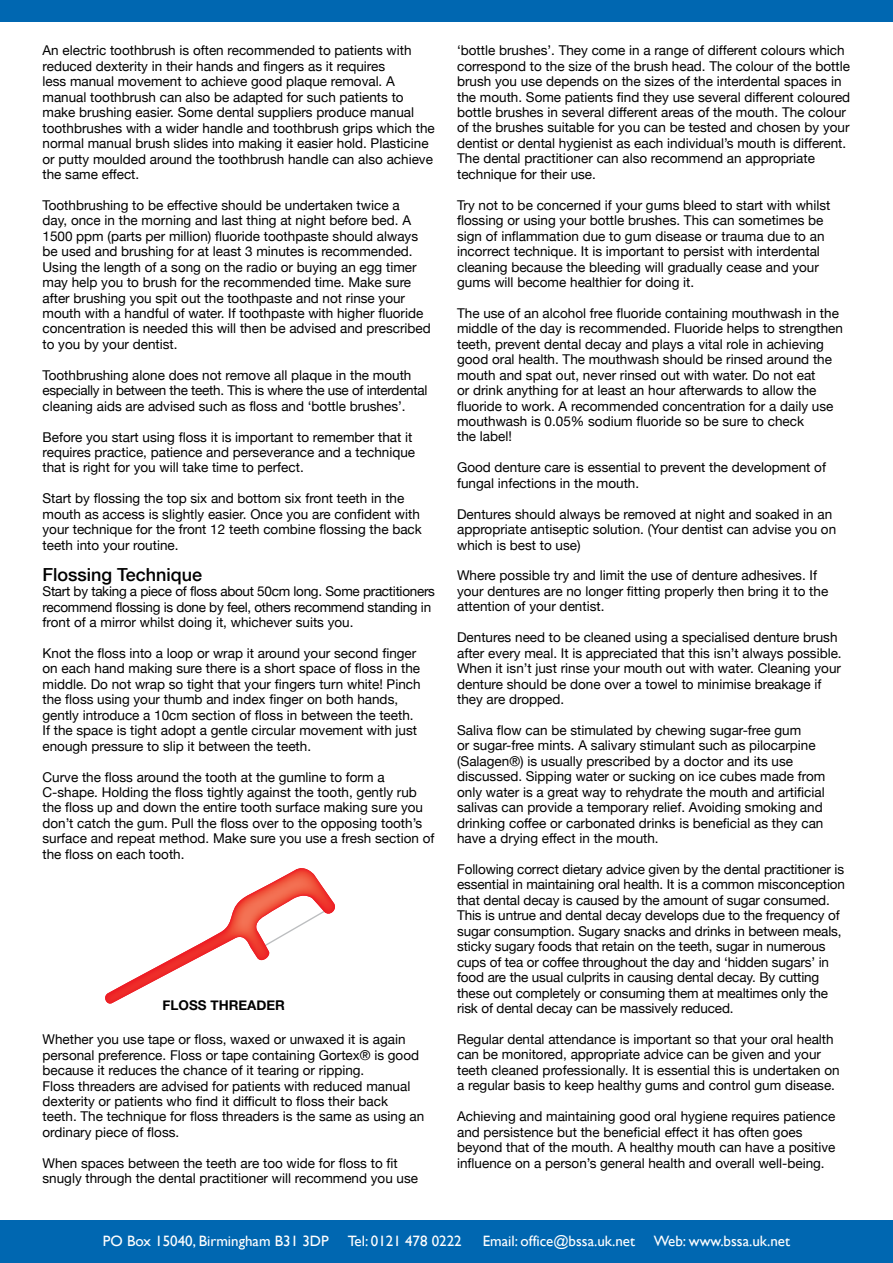
<style>
.page{position:relative;width:893px;height:1263px;background:#fff}
.page>*{position:absolute;margin:0;border:0;box-sizing:border-box;transform-origin:0 0}
.t1{font:500 18px "Helvetica Neue";color:#000}
.t2{font:15px "Gill Sans";color:#fff}
.t3{font:13.5px/15.5px "Helvetica Neue";color:#000}
.t4{font:13.5px/15.5px "Helvetica Neue";letter-spacing:-.02em;color:#000}
.t5{font:700 13.5px "Helvetica Neue";color:#000}
</style>
<div class="page">
<div style="left:0;top:1220px;width:893px;height:43px;background:#0067b1"></div>
<div style="left:0;top:0;width:893px;height:21px;background:#0067b1"></div>
<img style="left:105px;top:868px;width:230px;height:135px">
<p class="t3" style="left:43px;top:43px;width:394px">An electric toothbrush is often recommended to patients with reduced dexterity in their hands and fingers as it requires<br>less manual movement to achieve good plaque removal. A manual toothbrush can also be adapted for such patients to make brushing easier. Some dental suppliers produce manual toothbrushes with a wider handle and toothbrush grips which the normal manual brush slides into making it easier hold. Plasticine or putty moulded around the toothbrush handle can also achieve the same effect.</p>
<p class="t3" style="left:43px;top:197px;width:390px">Toothbrushing to be effective should be undertaken twice a<br>day, once in the morning and last thing at night before bed. A 1500 ppm (parts per million) fluoride toothpaste should always be used and brushing for at least 3 minutes is recommended.<br>Using the length of a song on the radio or buying an egg timer may help you to brush for the recommended time. Make sure after brushing you spit out the toothpaste and not rinse your mouth with a handful of water. If toothpaste with higher fluoride concentration is needed this will then be advised and prescribed to you by your dentist.</p>
<p class="t3" style="left:43px;top:367px;width:386px">Toothbrushing alone does not remove all plaque in the mouth especially in between the teeth. This is where the use of interdental cleaning aids are advised such as floss and ‘bottle brushes’.</p>
<p class="t3" style="left:43px;top:429px;width:374px">Before you start using floss it is important to remember that it requires practice, patience and perseverance and a technique that is right for you will take time to perfect.</p>
<p class="t3" style="left:43px;top:491px;width:381px">Start by flossing the top six and bottom six front teeth in the mouth as access is slightly easier. Once you are confident with your technique for the front 12 teeth combine flossing the back teeth into your routine.</p>
<h1 class="t1" style="left:43px;top:563px;width:161px">Flossing Technique</h1>
<p class="t4" style="left:43px;top:583px;width:394px">Start by taking a piece of floss about 50cm long. Some practitioners recommend flossing is done by feel, others recommend standing in front of a mirror whilst doing it, whichever suits you.</p>
<p class="t3" style="left:43px;top:645px;width:380px">Knot the floss into a loop or wrap it around your second finger on each hand making sure there is a short space of floss in the middle. Do not wrap so tight that your fingers turn white! Pinch the floss using your thumb and index finger on both hands, gently introduce a 10cm section of floss in between the teeth.<br>If the space is tight adopt a gentle circular movement with just enough pressure to slip it between the teeth.</p>
<p class="t3" style="left:43px;top:769px;width:393px">Curve the floss around the tooth at the gumline to form a C-shape. Holding the floss tightly against the tooth, gently rub the floss up and down the entire tooth surface making sure you don’t catch the gum. Pull the floss over to the opposing tooth’s surface and repeat method. Make sure you use a fresh section of the floss on each tooth.</p>
<p class="t5" style="left:163px;top:997px;width:124px">FLOSS THREADER</p>
<p class="t3" style="left:43px;top:1031px;width:383px">Whether you use tape or floss, waxed or unwaxed it is again personal preference. Floss or tape containing Gortex® is good because it reduces the chance of it tearing or ripping.<br>Floss threaders are advised for patients with reduced manual dexterity or patients who find it difficult to floss their back teeth. The technique for floss threaders is the same as using an ordinary piece of floss.</p>
<p class="t3" style="left:43px;top:1155px;width:377px">When spaces between the teeth are too wide for floss to fit snugly through the dental practitioner will recommend you use</p>
<p class="t3" style="left:457px;top:43px;width:395px">‘bottle brushes’. They come in a range of different colours which correspond to the size of the brush head. The colour of the bottle brush you use depends on the sizes of the interdental spaces in the mouth. Some patients find they use several different coloured bottle brushes in several different areas of the mouth. The colour of the brushes suitable for you can be tested and chosen by your dentist or dental hygienist as each individual’s mouth is different.<br>The dental practitioner can also recommend an appropriate technique for their use.</p>
<p class="t3" style="left:457px;top:197px;width:375px">Try not to be concerned if your gums bleed to start with whilst flossing or using your bottle brushes. This can sometimes be sign of inflammation due to gum disease or trauma due to an incorrect technique. It is important to persist with interdental cleaning because the bleeding will gradually cease and your gums will become healthier for doing it.</p>
<p class="t3" style="left:457px;top:305px;width:387px">The use of an alcohol free fluoride containing mouthwash in the middle of the day is recommended. Fluoride helps to strengthen teeth, prevent dental decay and plays a vital role in achieving good oral health. The mouthwash should be rinsed around the mouth and spat out, never rinsed out with water. Do not eat<br>or drink anything for at least an hour afterwards to allow the fluoride to work. A recommended concentration for a daily use mouthwash is 0.05% sodium fluoride so be sure to check<br>the label!</p>
<p class="t3" style="left:457px;top:460px;width:370px">Good denture care is essential to prevent the development of fungal infections in the mouth.</p>
<p class="t3" style="left:457px;top:506px;width:381px">Dentures should always be removed at night and soaked in an appropriate antiseptic solution. (Your dentist can advise you on which is best to use)</p>
<p class="t3" style="left:457px;top:568px;width:373px">Where possible try and limit the use of denture adhesives. If your dentures are no longer fitting properly then bring it to the attention of your dentist.</p>
<p class="t3" style="left:457px;top:630px;width:386px">Dentures need to be cleaned using a specialised denture brush after every meal. It is appreciated that this isn’t always possible.<br>When it isn’t just rinse your mouth out with water. Cleaning your denture should be done over a towel to minimise breakage if they are dropped.</p>
<p class="t3" style="left:457px;top:722px;width:370px">Saliva flow can be stimulated by chewing sugar-free gum<br>or sugar-free mints. A salivary stimulant such as pilocarpine (Salagen®) is usually prescribed by a doctor and its use discussed. Sipping water or sucking on ice cubes made from only water is a great way to rehydrate the mouth and artificial salivas can provide a temporary relief. Avoiding smoking and drinking coffee or carbonated drinks is beneficial as they can have a drying effect in the mouth.</p>
<p class="t3" style="left:457px;top:861px;width:389px">Following correct dietary advice given by the dental practitioner is essential in maintaining oral health. It is a common misconception that dental decay is caused by the amount of sugar consumed.<br>This is untrue and dental decay develops due to the frequency of sugar consumption. Sugary snacks and drinks in between meals, sticky sugary foods that retain on the teeth, sugar in numerous cups of tea or coffee throughout the day and ‘hidden sugars’ in food are the usual culprits in causing dental decay. By cutting these out completely or consuming them at mealtimes only the risk of dental decay can be massively reduced.</p>
<p class="t3" style="left:457px;top:1031px;width:384px">Regular dental attendance is important so that your oral health can be monitored, appropriate advice can be given and your teeth cleaned professionally. It is essential this is undertaken on a regular basis to keep healthy gums and control gum disease.</p>
<p class="t3" style="left:457px;top:1108px;width:380px">Achieving and maintaining good oral hygiene requires patience and persistence but the beneficial effect it has often goes beyond that of the mouth. A healthy mouth can have a positive influence on a person’s general health and overall well-being.</p>
<p class="t2" style="left:103px;top:1232px;width:227px">PO Box 15040, Birmingham B31 3DP</p>
<p class="t2" style="left:348px;top:1232px;width:116px">Tel: 0121 478 0222</p>
<p class="t2" style="left:483px;top:1232px;width:154px">Email: office@bssa.uk.net</p>
<p class="t2" style="left:654px;top:1232px;width:138px">Web: www.bssa.uk.net</p>
</div>
